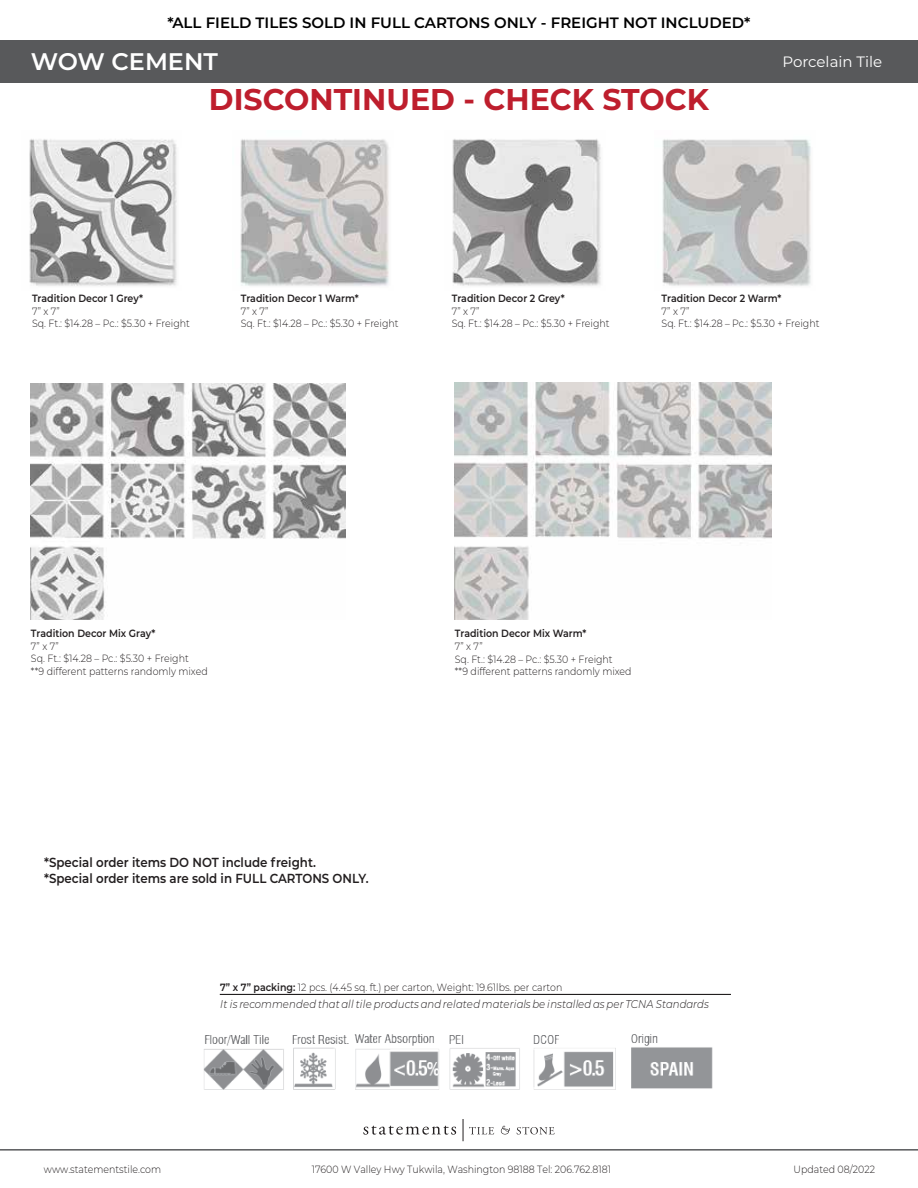
<style>
.page{position:relative;width:918px;height:1188px;background:#fff}
.page>*{position:absolute;margin:0;border:0;box-sizing:border-box;transform-origin:0 0}
.t1{font:700 30px "Montserrat";color:#be1e2d}
.t2{font:600 24px "Montserrat";color:#fff}
.t3{font:600 15px "Montserrat";color:#000}
.t4{font:15px "Montserrat";color:#fff}
.t5{font:600 13.05px/15.8px "Montserrat";color:#231f20;scale:.9 1}
.t6{font:italic 300 11.25px "Montserrat";letter-spacing:.005em;color:#231f20;scale:.9 1}
.t7{font:300 10.5px/12.6px "Montserrat";color:#231f20;scale:.9 1}
.t8{font:600 10.5px "Montserrat";color:#231f20;scale:.9 1}
.s1{font-weight:600}
</style>
<div class="page">
<div style="left:0;top:40px;width:918px;height:43px;background:#58595b"></div>
<hr style="left:0;top:1149px;width:918px;height:2px;background:#58595b">
<svg style="left:363px;top:1126px;width:93px;height:9px"></svg>
<svg style="left:501px;top:1126px;width:9px;height:8px"></svg>
<svg style="left:517px;top:1127px;width:38px;height:7px"></svg>
<svg style="left:463px;top:1119px;width:31px;height:22px"></svg>
<hr style="left:220px;top:994px;width:511px;height:1px;background:#221f1f">
<img style="left:203px;top:1034px;width:510px;height:56px">
<img style="left:29px;top:139px;width:148px;height:147px">
<img style="left:240px;top:139px;width:149px;height:147px">
<img style="left:452px;top:139px;width:149px;height:147px">
<img style="left:662px;top:139px;width:149px;height:147px">
<img style="left:31px;top:383px;width:315px;height:236px">
<img style="left:455px;top:382px;width:317px;height:238px">
<h3 class="t3" style="left:168px;top:12px;width:584px">*ALL FIELD TILES SOLD IN FULL CARTONS ONLY - FREIGHT NOT INCLUDED*</h3>
<h2 class="t2" style="left:31px;top:44px;width:189px">WOW CEMENT</h2>
<h3 class="t4" style="left:782px;top:51px;width:101px">Porcelain Tile</h3>
<h1 class="t1" style="left:209px;top:78px;width:502px">DISCONTINUED - CHECK STOCK</h1>
<p class="t8" style="left:32px;top:291px;width:125px">Tradition Decor 1 Grey*</p>
<p class="t7" style="left:32px;top:304px;width:177px">7” x 7”<br>Sq. Ft.: $14.28 – Pc.: $5.30 + Freight</p>
<p class="t8" style="left:241px;top:291px;width:133px">Tradition Decor 1 Warm*</p>
<p class="t7" style="left:241px;top:304px;width:177px">7” x 7”<br>Sq. Ft.: $14.28 – Pc.: $5.30 + Freight</p>
<p class="t8" style="left:452px;top:291px;width:127px">Tradition Decor 2 Grey*</p>
<p class="t7" style="left:452px;top:304px;width:177px">7” x 7”<br>Sq. Ft.: $14.28 – Pc.: $5.30 + Freight</p>
<p class="t8" style="left:662px;top:291px;width:135px">Tradition Decor 2 Warm*</p>
<p class="t7" style="left:662px;top:304px;width:177px">7” x 7”<br>Sq. Ft.: $14.28 – Pc.: $5.30 + Freight</p>
<p class="t8" style="left:31px;top:626px;width:140px">Tradition Decor Mix Gray*</p>
<p class="t7" style="left:31px;top:640px;width:198px">7” x 7”<br>Sq. Ft.: $14.28 – Pc.: $5.30 + Freight<br>**9 different patterns randomly mixed</p>
<p class="t5" style="left:44px;top:854px;width:362px">*Special order items DO NOT include freight.<br>*Special order items are sold in FULL CARTONS ONLY.</p>
<p class="t8" style="left:455px;top:626px;width:148px">Tradition Decor Mix Warm*</p>
<p class="t7" style="left:455px;top:640px;width:198px">7” x 7”<br>Sq. Ft.: $14.28 – Pc.: $5.30 + Freight<br>**9 different patterns randomly mixed</p>
<p class="t7" style="left:220px;top:980px;width:382px"><span class="s1">7” x 7” packing:</span> 12 pcs. (4.45 sq. ft.) per carton, Weight: 19.61lbs. per carton</p>
<p class="t6" style="left:220px;top:996px;width:544px">It is recommended that all tile products and related materials be installed as per TCNA Standards</p>
<p class="t7" style="left:44px;top:1162px;width:132px">www.statementstile.com</p>
<p class="t7" style="left:312px;top:1163px;width:334px">17600 W Valley Hwy Tukwila, Washington 98188 Tel: 206.762.8181</p>
<p class="t7" style="left:794px;top:1162px;width:92px">Updated 08/2022</p>
</div>
